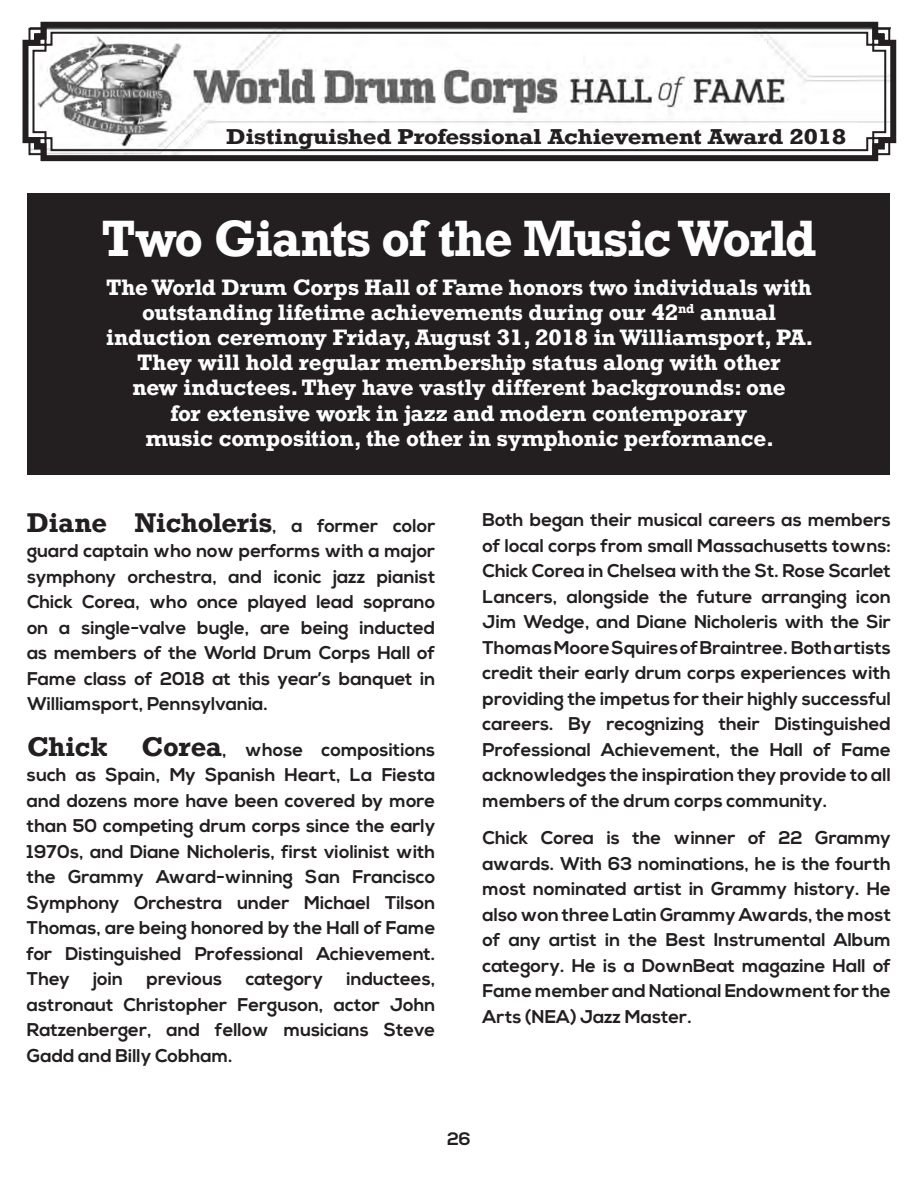
<style>
.page{position:relative;width:918px;height:1188px;background:#fff}
.page>*{position:absolute;margin:0;border:0;box-sizing:border-box;transform-origin:0 0}
.t1{font:700 48px "Rockwell";letter-spacing:-.035em;color:#fff}
.t2{font:700 25.5px "Rockwell";color:#231f20}
.t3{font:700 21px/25.2px "Rockwell";letter-spacing:-.01em;color:#fff;text-align:center}
.t4{font:700 20.25px "Rockwell";letter-spacing:-.01em;color:#231f20;scale:1.11 1}
.t5{font:700 18.45px/25.5px "Nexa";color:#231f20;text-align:justify}
.t6{font:700 18px "Nexa";color:#231f20}
.s1{font-family:"Nexa";font-size:18.45px}
.s2{font-family:"Rockwell";font-size:25.5px}
</style>
<div class="page">
<div style="left:28px;top:193px;width:862px;height:282px;background:#231f20"></div>
<svg style="left:22px;top:21px;width:875px;height:141px;background:#4b4748"></svg>
<svg style="left:27px;top:27px;width:864px;height:129px"></svg>
<p class="t4" style="left:227px;top:123px;width:560px">Distinguished Professional Achievement Award 2018</p>
<p class="t1" style="left:101px;top:207px;width:717px">Two Giants of the Music World</p>
<p class="t3" style="left:106px;top:274px;width:709px">The World Drum Corps Hall of Fame honors two individuals with outstanding lifetime achievements during our 42<sup>nd</sup> annual induction ceremony Friday, August 31, 2018 in Williamsport, PA.<br>They will hold regular membership status along with other<br>new inductees. They have vastly different backgrounds: one<br>for extensive work in jazz and modern contemporary<br>music composition, the other in symphonic performance.</p>
<p class="t2" style="left:27px;top:506px;width:410px">Diane Nicholeris<span class="s1">, a former color</span></p>
<p class="t5" style="left:27px;top:539px;width:410px">guard captain who now performs with a major symphony orchestra, and iconic jazz pianist Chick Corea, who once played lead soprano on a single-valve bugle, are being inducted as members of the World Drum Corps Hall of Fame class of 2018 at this year’s banquet in Williamsport, Pennsylvania.</p>
<p class="t2" style="left:27px;top:730px;width:82px">Chick</p>
<p class="t5" style="left:27px;top:738px;width:410px;text-indent:115px"><span class="s2">Corea</span>, whose compositions such as Spain, My Spanish Heart, La Fiesta and dozens more have been covered by more than 50 competing drum corps since the early 1970s, and Diane Nicholeris, first violinist with the Grammy Award-winning San Francisco Symphony Orchestra under Michael Tilson Thomas, are being honored by the Hall of Fame for Distinguished Professional Achievement.<br>They</p>
<p class="t5" style="left:93px;top:967px;width:31px">join</p>
<p class="t5" style="left:146px;top:967px;width:77px">previous</p>
<p class="t5" style="left:246px;top:967px;width:79px">category</p>
<p class="t5" style="left:27px;top:967px;width:410px;text-indent:320px">inductees, astronaut Christopher Ferguson, actor John Ratzenberger, and fellow musicians Steve Gadd and Billy Cobham.</p>
<p class="t5" style="left:483px;top:508px;width:410px">Both began their musical careers as members of local corps from small Massachusetts towns:<br>Chick Corea in Chelsea with the St. Rose Scarlet Lancers, alongside the future arranging icon Jim Wedge, and Diane Nicholeris with the Sir Thomas Moore Squires of Braintree. Both artists credit their early drum corps experiences with providing the impetus for their highly successful careers. By recognizing their Distinguished Professional Achievement, the Hall of Fame acknowledges the inspiration they provide to all members of the drum corps community.</p>
<p class="t5" style="left:483px;top:826px;width:410px">Chick Corea is the winner of 22 Grammy awards. With 63 nominations, he is the fourth most nominated artist in Grammy history. He also won three Latin Grammy Awards, the most of any artist in the Best Instrumental Album category. He is a DownBeat magazine Hall of Fame member and National Endowment for the Arts (NEA) Jazz Master.</p>
<p class="t6" style="left:447px;top:1129px;width:25px">26</p>
</div>
